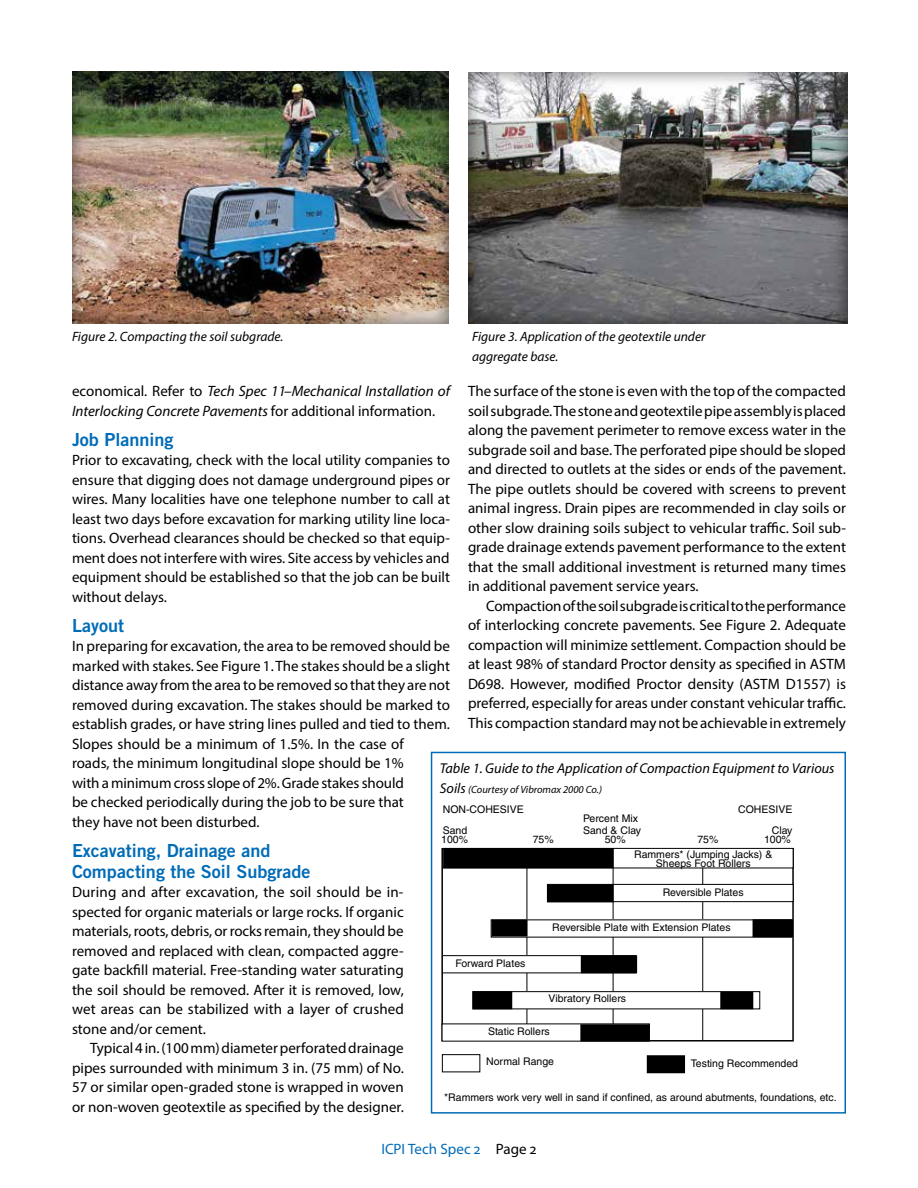
<style>
.page{position:relative;width:918px;height:1188px;background:#fff}
.page>*{position:absolute;margin:0;border:0;box-sizing:border-box;transform-origin:0 0}
.t1{font:18px/21px "Trade Gothic Bold Two";color:#006cb7}
.t2{font:15px/19.5px "Myriad Pro";color:#000;text-align:justify}
.t3{font:italic 15px/19.5px "Myriad Pro";color:#000}
.t4{font:15px "Myriad Pro";color:#006cb7}
.t5{font:italic 14.25px "Myriad Pro";color:#000}
.t6{font:italic 13.5px/19.5px "Myriad Pro";color:#000}
.t7{font:10.5px/21px "Helvetica";color:#000}
.t8{font:italic 10.5px "Myriad Pro";color:#000}
.s1{font-style:normal}
.s2{font-size:14.25px}
.s3{color:#000}
</style>
<div class="page">
<div style="left:71px;top:70px;width:381px;height:261px;background:#000;opacity:.6"></div>
<div style="left:466px;top:70px;width:382px;height:256px;background:#000;opacity:.6"></div>
<div style="left:431px;top:752px;width:415px;height:362px;background:#fff;border:2px solid #006cb7"></div>
<div style="left:442px;top:1054px;width:38px;height:18px;border:1px solid #000"></div>
<div style="left:648px;top:1056px;width:36px;height:16px;background:#000"></div>
<div style="left:647px;top:1055px;width:38px;height:18px;border:2px solid #000"></div>
<hr style="left:527px;top:850px;width:1px;height:191px;background:#000">
<hr style="left:613px;top:848px;width:1px;height:194px;background:#000">
<hr style="left:702px;top:850px;width:1px;height:191px;background:#000">
<div style="left:442px;top:1024px;width:207px;height:17px;background:#fff"></div>
<div style="left:443px;top:848px;width:350px;height:20px;background:#fff"></div>
<div style="left:443px;top:848px;width:351px;height:20px;border:1px solid #000"></div>
<div style="left:444px;top:849px;width:169px;height:19px;background:#000"></div>
<div style="left:444px;top:848px;width:170px;height:20px;border:2px solid #000"></div>
<div style="left:547px;top:884px;width:246px;height:18px;background:#fff"></div>
<div style="left:547px;top:884px;width:247px;height:18px;border:1px solid #000"></div>
<div style="left:548px;top:885px;width:65px;height:17px;background:#000"></div>
<div style="left:547px;top:884px;width:67px;height:18px;border:2px solid #000"></div>
<div style="left:491px;top:920px;width:301px;height:17px;background:#fff"></div>
<div style="left:753px;top:920px;width:39px;height:17px;background:#000"></div>
<div style="left:753px;top:919px;width:40px;height:18px;border:2px solid #000"></div>
<div style="left:492px;top:920px;width:35px;height:16px;background:#000"></div>
<div style="left:492px;top:920px;width:36px;height:17px;border:2px solid #000"></div>
<div style="left:473px;top:992px;width:287px;height:17px;background:#fff"></div>
<div style="left:472px;top:991px;width:288px;height:18px;border:1px solid #000"></div>
<div style="left:473px;top:992px;width:39px;height:17px;background:#000"></div>
<div style="left:472px;top:991px;width:40px;height:18px;border:2px solid #000"></div>
<div style="left:721px;top:992px;width:32px;height:17px;background:#000"></div>
<div style="left:581px;top:1025px;width:68px;height:16px;background:#000"></div>
<div style="left:580px;top:1024px;width:70px;height:18px;border:2px solid #000"></div>
<div style="left:442px;top:956px;width:194px;height:17px;background:#fff"></div>
<div style="left:442px;top:955px;width:194px;height:18px;border:1px solid #000"></div>
<div style="left:582px;top:956px;width:54px;height:17px;background:#000"></div>
<div style="left:581px;top:955px;width:56px;height:18px;border:2px solid #000"></div>
<p class="t6" style="left:72px;top:327px;width:213px">Figure 2. Compacting the soil subgrade.</p>
<p class="t6" style="left:472px;top:327px;width:235px">Figure 3. Application of the geotextile under aggregate base.</p>
<p class="t3" style="left:72px;top:381px;width:380px"><span class="s1">economical. Refer to</span> Tech Spec 11–Mechanical Installation of<br>Interlocking Concrete Pavements <span class="s1">for additional information.</span></p>
<p class="t1" style="left:72px;top:428px;width:103px">Job Planning</p>
<p class="t2" style="left:72px;top:450px;width:380px">Prior to excavating, check with the local utility companies to ensure that digging does not damage underground pipes or wires. Many localities have one telephone number to call at least two days before excavation for marking utility line loca&shy;tions. Overhead clearances should be checked so that equip&shy;ment does not interfere with wires. Site access by vehicles and equipment should be established so that the job can be built without delays.</p>
<p class="t1" style="left:72px;top:614px;width:54px">Layout</p>
<p class="t2" style="left:72px;top:636px;width:380px;text-align:left">In preparing for excavation, the area to be removed should be marked with stakes. See Figure 1. The stakes should be a slight distance away from the area to be removed so that they are not removed during excavation. The stakes should be marked to establish grades, or have string lines pulled and tied to them.<br>Slopes should be a minimum of 1.5%. In the case of<br>roads, the minimum longitudinal slope should be 1%<br>with a minimum cross slope of 2%. Grade stakes should<br>be checked periodically during the job to be sure that<br>they have not been disturbed.</p>
<p class="t1" style="left:72px;top:839px;width:240px">Excavating, Drainage and<br>Compacting the Soil Subgrade</p>
<p class="t2" style="left:72px;top:882px;width:334px">During and after excavation, the soil should be in&shy;spected for organic materials or large rocks. If organic materials, roots, debris, or rocks remain, they should be removed and replaced with clean, compacted aggre&shy;gate backfill material. Free-standing water saturating the soil should be removed. After it is removed, low, wet areas can be stabilized with a layer of crushed stone and/or cement.</p>
<p class="t2" style="left:72px;top:1038px;width:333px;text-indent:18px">Typical 4 in. (100 mm) diameter perforated drainage pipes surrounded with minimum 3 in. (75 mm) of No.<br>57 or similar open-graded stone is wrapped in woven or non-woven geotextile as specified by the designer.</p>
<p class="t2" style="left:468px;top:381px;width:380px">The surface of the stone is even with the top of the compacted soil subgrade. The stone and geotextile pipe assembly is placed along the pavement perimeter to remove excess water in the subgrade soil and base. The perforated pipe should be sloped and directed to outlets at the sides or ends of the pavement.<br>The pipe outlets should be covered with screens to prevent animal ingress. Drain pipes are recommended in clay soils or other slow draining soils subject to vehicular traffic. Soil sub&shy;grade drainage extends pavement performance to the extent that the small additional investment is returned many times in additional pavement service years.</p>
<p class="t2" style="left:468px;top:596px;width:380px;text-indent:18px">Compaction of the soil subgrade is critical to the performance of interlocking concrete pavements. See Figure 2. Adequate compaction will minimize settlement. Compaction should be at least 98% of standard Proctor density as specified in ASTM D698. However, modified Proctor density (ASTM D1557) is preferred, especially for areas under constant vehicular traffic.<br>This compaction standard may not be achievable in extremely</p>
<p class="t5" style="left:440px;top:760px;width:396px">Table 1. Guide to the Application of Compaction Equipment to Various</p>
<p class="t8" style="left:440px;top:783px;width:164px"><span class="s2">Soils</span> (Courtesy of Vibromax 2000 Co.)</p>
<p class="t7" style="left:443px;top:798px;width:83px">NON-COHESIVE<br>Sand</p>
<p class="t7" style="left:441px;top:829px;width:28px">100%</p>
<p class="t7" style="left:533px;top:829px;width:23px">75%</p>
<p class="t7" style="left:605px;top:829px;width:23px">50%</p>
<p class="t7" style="left:697px;top:829px;width:23px">75%</p>
<p class="t7" style="left:764px;top:829px;width:28px">100%</p>
<p class="t7" style="left:583px;top:812px;width:60px;line-height:12px">Percent Mix<br>Sand &amp; Clay</p>
<p class="t7" style="left:738px;top:798px;width:56px;text-align:right">COHESIVE<br>Clay</p>
<p class="t7" style="left:634px;top:850px;width:140px;line-height:9px;text-align:center">Rammers* (Jumping Jacks) &amp;<br>Sheeps Foot Rollers</p>
<p class="t7" style="left:663px;top:882px;width:82px">Reversible Plates</p>
<p class="t7" style="left:552px;top:917px;width:180px">Reversible Plate with Extension Plates</p>
<p class="t7" style="left:455px;top:953px;width:72px">Forward Plates</p>
<p class="t7" style="left:548px;top:988px;width:79px">Vibratory Rollers</p>
<p class="t7" style="left:488px;top:1020px;width:63px">Static Rollers</p>
<p class="t7" style="left:486px;top:1051px;width:69px">Normal Range</p>
<p class="t7" style="left:691px;top:1053px;width:109px">Testing Recommended</p>
<p class="t7" style="left:444px;top:1087px;width:394px">*Rammers work very well in sand if confined, as around abutments, foundations, etc.</p>
<p class="t4" style="left:381px;top:1139px;width:157px">ICPI Tech Spec 2 <span class="s3">Page 2</span></p>
</div>
